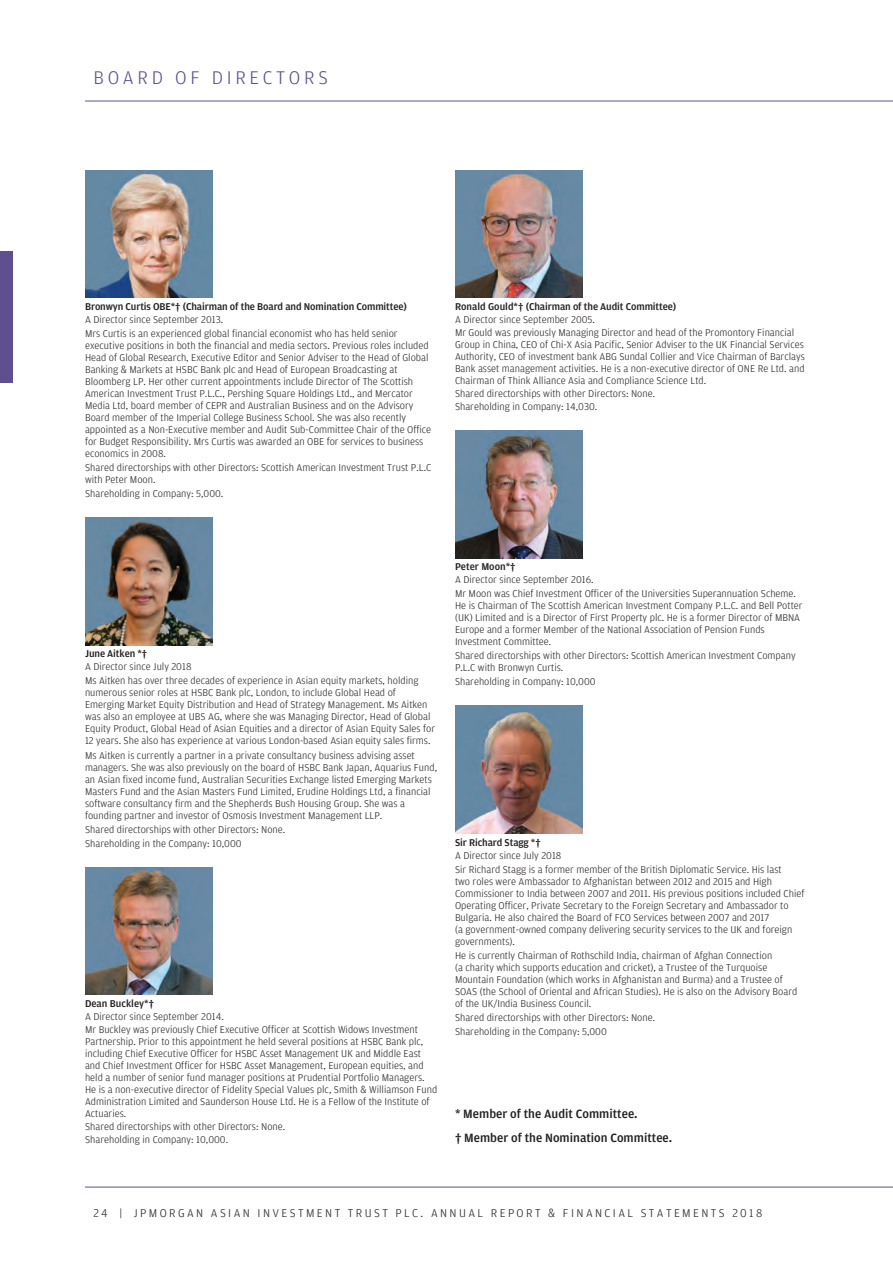
<style>
.page{position:relative;width:893px;height:1263px;background:#fff}
.page>*{position:absolute;margin:0;border:0;box-sizing:border-box;transform-origin:0 0}
.t1{font:300 19.5px "Amplitude";letter-spacing:.19em;color:#604f90}
.t2{font:500 12.75px/24px "Amplitude";color:#231f20}
.t3{font:300 12px "Amplitude";letter-spacing:.2em;color:#231f20}
.t4{font:300 10.5px/12px "Amplitude";color:#231f20}
.t5{font:500 10.5px "Amplitude";letter-spacing:-.01em;color:#231f20}
</style>
<div class="page">
<hr style="left:85px;top:1187px;width:808px;height:1px;background:#604f90">
<div style="left:0;top:251px;width:13px;height:132px;background:#604f90"></div>
<hr style="left:85px;top:101px;width:808px;height:1px;background:#604f90">
<img style="left:85px;top:170px;width:128px;height:128px">
<img style="left:85px;top:867px;width:128px;height:128px">
<img style="left:455px;top:430px;width:128px;height:128px">
<img style="left:455px;top:170px;width:128px;height:128px">
<img style="left:455px;top:706px;width:128px;height:127px">
<img style="left:85px;top:518px;width:128px;height:127px">
<h1 class="t1" style="left:94px;top:65px;width:236px">BOARD OF DIRECTORS</h1>
<p class="t5" style="left:85px;top:300px;width:323px">Bronwyn Curtis OBE*† (Chairman of the Board and Nomination Committee)</p>
<p class="t4" style="left:85px;top:312px;width:314px;line-height:14.1px">A Director since September 2013.<br>Mrs Curtis is an experienced global financial economist who has held senior</p>
<p class="t4" style="left:85px;top:339px;width:348px">executive positions in both the financial and media sectors. Previous roles included Head of Global Research, Executive Editor and Senior Adviser to the Head of Global Banking &amp; Markets at HSBC Bank plc and Head of European Broadcasting at Bloomberg LP. Her other current appointments include Director of The Scottish American Investment Trust P.L.C., Pershing Square Holdings Ltd., and Mercator Media Ltd, board member of CEPR and Australian Business and on the Advisory Board member of the Imperial College Business School. She was also recently appointed as a Non-Executive member and Audit Sub-Committee Chair of the Office for Budget Responsibility. Mrs Curtis was awarded an OBE for services to business economics in 2008.</p>
<p class="t4" style="left:85px;top:461px;width:348px">Shared directorships with other Directors: Scottish American Investment Trust P.L.C with Peter Moon.</p>
<p class="t4" style="left:85px;top:487px;width:140px">Shareholding in Company: 5,000.</p>
<p class="t5" style="left:455px;top:300px;width:223px">Ronald Gould*† (Chairman of the Audit Committee)</p>
<p class="t4" style="left:455px;top:313px;width:341px;line-height:13px">A Director since September 2005.<br>Mr Gould was previously Managing Director and head of the Promontory Financial</p>
<p class="t4" style="left:455px;top:338px;width:351px;text-align:justify">Group in China, CEO of Chi-X Asia Pacific, Senior Adviser to the UK Financial Services Authority, CEO of investment bank ABG Sundal Collier and Vice Chairman of Barclays Bank asset management activities. He is a non-executive director of ONE Re Ltd. and Chairman of Think Alliance Asia and Compliance Science Ltd.</p>
<p class="t4" style="left:455px;top:387px;width:202px;line-height:13px">Shared directorships with other Directors: None.<br>Shareholding in Company: 14,030.</p>
<p class="t5" style="left:85px;top:647px;width:64px">June Aitken *†</p>
<p class="t4" style="left:85px;top:660px;width:335px;line-height:14.1px">A Director since July 2018<br>Ms Aitken has over three decades of experience in Asian equity markets, holding</p>
<p class="t4" style="left:85px;top:687px;width:352px">numerous senior roles at HSBC Bank plc, London, to include Global Head of Emerging Market Equity Distribution and Head of Strategy Management. Ms Aitken was also an employee at UBS AG, where she was Managing Director, Head of Global Equity Product, Global Head of Asian Equities and a director of Asian Equity Sales for 12 years. She also has experience at various London-based Asian equity sales firms.</p>
<p class="t4" style="left:85px;top:749px;width:354px">Ms Aitken is currently a partner in a private consultancy business advising asset managers. She was also previously on the board of HSBC Bank Japan, Aquarius Fund, an Asian fixed income fund, Australian Securities Exchange listed Emerging Markets Masters Fund and the Asian Masters Fund Limited, Erudine Holdings Ltd, a financial software consultancy firm and the Shepherds Bush Housing Group. She was a founding partner and investor of Osmosis Investment Management LLP.</p>
<p class="t4" style="left:85px;top:822px;width:202px;line-height:14.1px">Shared directorships with other Directors: None.<br>Shareholding in the Company: 10,000</p>
<p class="t5" style="left:85px;top:997px;width:70px">Dean Buckley*†</p>
<p class="t4" style="left:85px;top:1010px;width:335px;line-height:13px">A Director since September 2014.<br>Mr Buckley was previously Chief Executive Officer at Scottish Widows Investment</p>
<p class="t4" style="left:85px;top:1035px;width:354px">Partnership. Prior to this appointment he held several positions at HSBC Bank plc, including Chief Executive Officer for HSBC Asset Management UK and Middle East and Chief Investment Officer for HSBC Asset Management, European equities, and held a number of senior fund manager positions at Prudential Portfolio Managers.<br>He is a non-executive director of Fidelity Special Values plc, Smith &amp; Williamson Fund Administration Limited and Saunderson House Ltd. He is a Fellow of the Institute of Actuaries.</p>
<p class="t4" style="left:85px;top:1120px;width:202px;line-height:13px">Shared directorships with other Directors: None.<br>Shareholding in Company: 10,000.</p>
<p class="t5" style="left:455px;top:560px;width:62px">Peter Moon*†</p>
<p class="t4" style="left:455px;top:572px;width:343px;line-height:14.1px">A Director since September 2016.<br>Mr Moon was Chief Investment Officer of the Universities Superannuation Scheme.</p>
<p class="t4" style="left:455px;top:600px;width:349px">He is Chairman of The Scottish American Investment Company P.L.C. and Bell Potter (UK) Limited and is a Director of First Property plc. He is a former Director of MBNA Europe and a former Member of the National Association of Pension Funds Investment Committee.</p>
<p class="t4" style="left:455px;top:650px;width:342px">Shared directorships with other Directors: Scottish American Investment Company<br>P.L.C with Bronwyn Curtis.</p>
<p class="t4" style="left:455px;top:676px;width:142px">Shareholding in Company: 10,000</p>
<p class="t5" style="left:455px;top:836px;width:87px">Sir Richard Stagg *†</p>
<p class="t4" style="left:455px;top:848px;width:328px;line-height:14.1px">A Director since July 2018<br>Sir Richard Stagg is a former member of the British Diplomatic Service. His last</p>
<p class="t4" style="left:455px;top:875px;width:351px">two roles were Ambassador to Afghanistan between 2012 and 2015 and High Commissioner to India between 2007 and 2011. His previous positions included Chief Operating Officer, Private Secretary to the Foreign Secretary and Ambassador to Bulgaria. He also chaired the Board of FCO Services between 2007 and 2017<br>(a government-owned company delivering security services to the UK and foreign governments).</p>
<p class="t4" style="left:455px;top:949px;width:344px">He is currently Chairman of Rothschild India, chairman of Afghan Connection<br>(a charity which supports education and cricket), a Trustee of the Turquoise Mountain Foundation (which works in Afghanistan and Burma) and a Trustee of SOAS (the School of Oriental and African Studies). He is also on the Advisory Board of the UK/India Business Council.</p>
<p class="t4" style="left:455px;top:1010px;width:202px;line-height:14.1px">Shared directorships with other Directors: None.<br>Shareholding in the Company: 5,000</p>
<p class="t2" style="left:455px;top:1101px;width:219px">* Member of the Audit Committee.<br>† Member of the Nomination Committee.</p>
<p class="t3" style="left:94px;top:1206px;width:670px">24 | JPMORGAN ASIAN INVESTMENT TRUST PLC. ANNUAL REPORT &amp; FINANCIAL STATEMENTS 2018</p>
</div>
